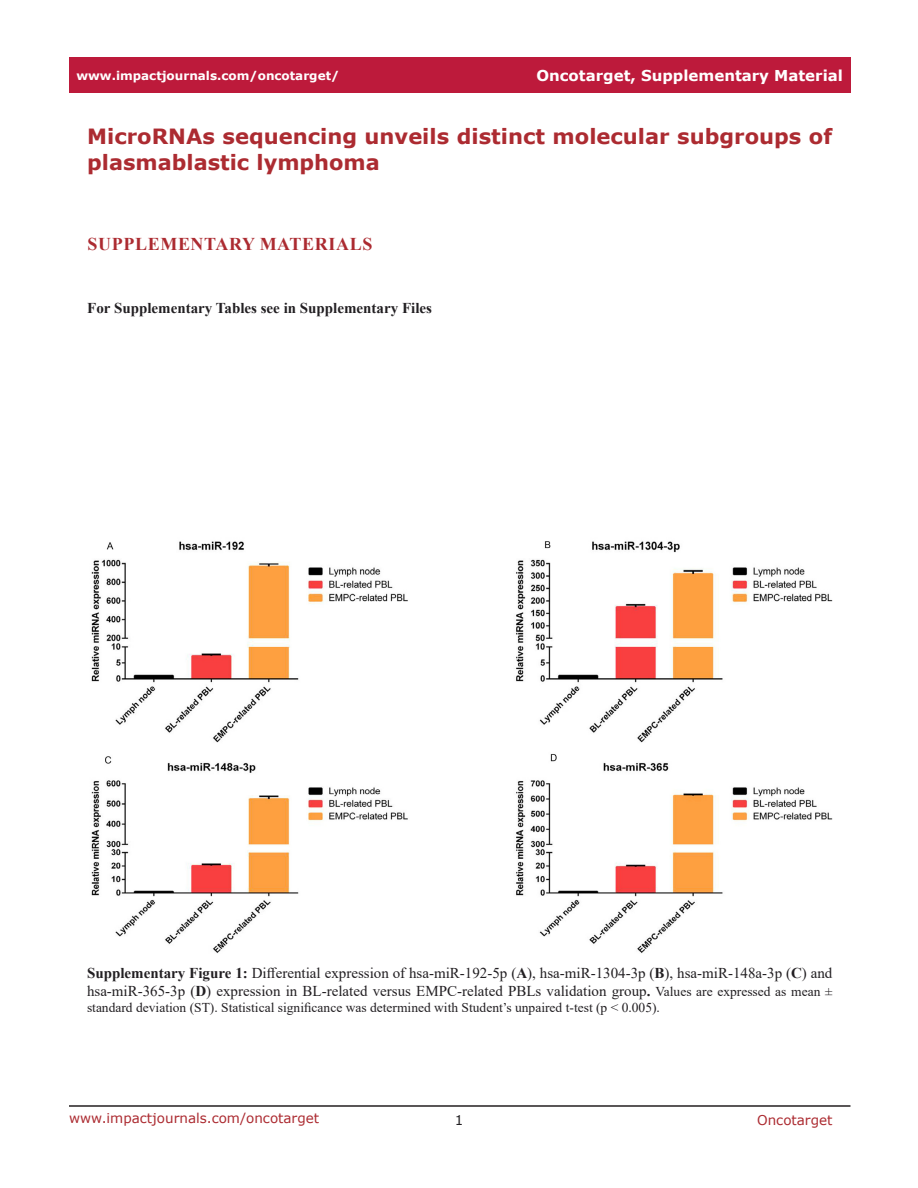
<style>
.page{position:relative;width:918px;height:1188px;background:#fff}
.page>*{position:absolute;margin:0;border:0;box-sizing:border-box;transform-origin:0 0}
.t1{font:700 21px/25.2px "Verdana";color:#ac2b31}
.Heading{font:700 18px "Times New Roman";letter-spacing:.035em;color:#ac2b31}
.FigureText{font:15px/18px "Times New Roman";color:#221f22}
.FigureText-2{font:700 15px "Times New Roman";color:#221f22}
.t2{font:700 15px "Verdana";color:#fff}
.FigureText-3{font:13.5px "Times New Roman";color:#221f22}
.t3{font:13.5px "Verdana";color:#ac2b31}
.t4{font:13.5px "Verdana";color:#221f22}
.t5{font:700 12px "Verdana";color:#fff}
.s1{font-weight:700}
.s2{font-size:13.5px}
</style>
<div class="page">
<hr style="left:69px;top:1105px;width:781px;height:2px;background:#231f20">
<div style="left:69px;top:57px;width:781px;height:36px;background:#bd1a3b"></div>
<img style="left:91px;top:541px;width:741px;height:412px">
<p class="t5" style="left:76px;top:67px;width:264px">www.impactjournals.com/oncotarget/</p>
<p class="t2" style="left:536px;top:65px;width:308px">Oncotarget, Supplementary Material</p>
<p class="t1" style="left:87px;top:124px;width:747px">MicroRNAs sequencing unveils distinct molecular subgroups of plasmablastic lymphoma</p>
<p class="Heading" style="left:88px;top:231px;width:286px">SUPPLEMENTARY MATERIALS</p>
<p class="FigureText-2" style="left:87px;top:297px;width:346px">For Supplementary Tables see in Supplementary Files</p>
<p class="FigureText" style="left:87px;top:963px;width:747px"><span class="s1">Supplementary Figure 1:</span> Differential expression of hsa-miR-192-5p (<span class="s1">A</span>), hsa-miR-1304-3p (<span class="s1">B</span>), hsa-miR-148a-3p (<span class="s1">C</span>) and hsa-miR-365-3p (<span class="s1">D</span>) expression in BL-related versus EMPC-related PBLs validation group<span class="s1">.</span> <span class="s2">Values are expressed as mean ±</span></p>
<p class="FigureText-3" style="left:87px;top:998px;width:575px">standard deviation (ST). Statistical significance was determined with Student’s unpaired t-test (p &lt; 0.005).</p>
<p class="t3" style="left:69px;top:1109px;width:252px">www.impactjournals.com/oncotarget</p>
<p class="t4" style="left:455px;top:1111px;width:10px">1</p>
<p class="t3" style="left:757px;top:1111px;width:77px">Oncotarget</p>
</div>
